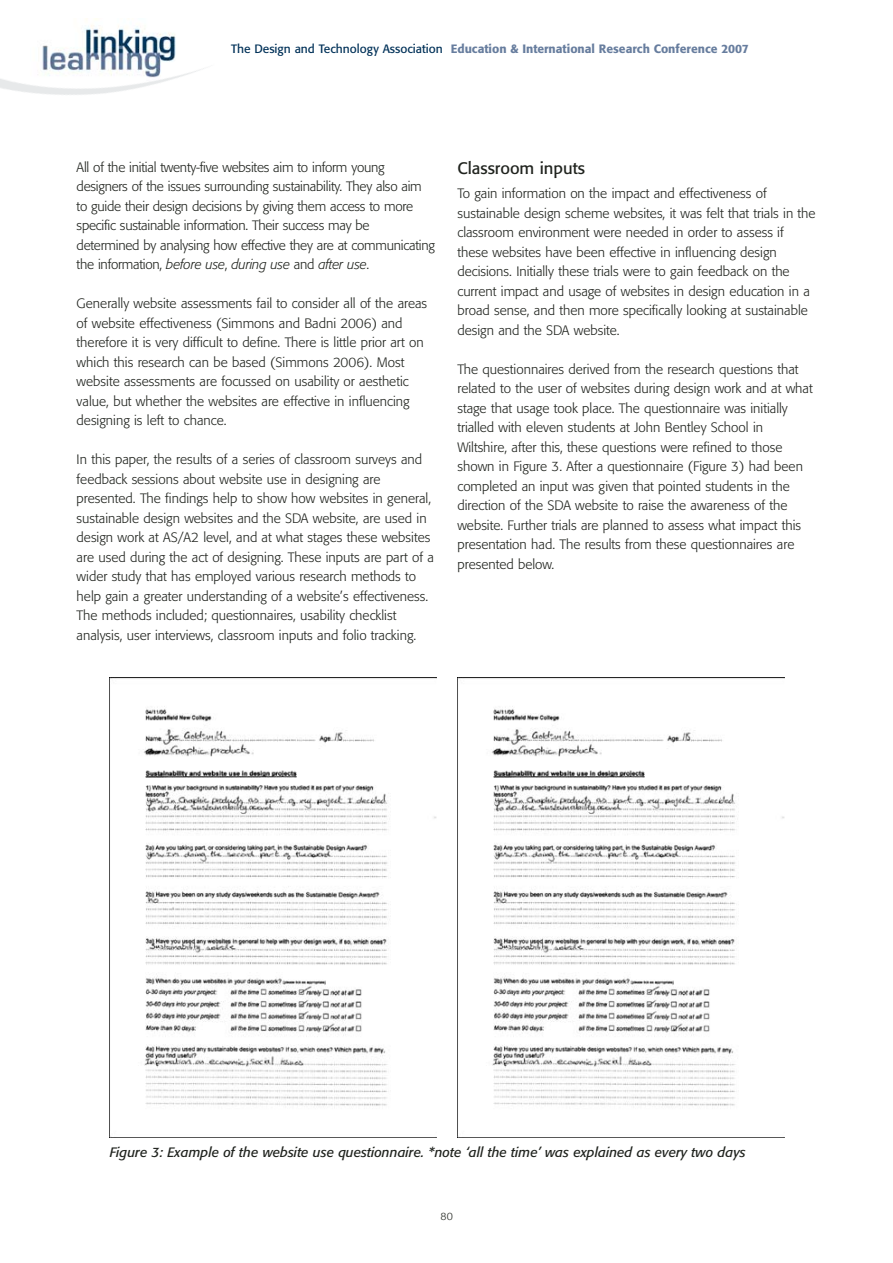
<style>
.page{position:relative;width:893px;height:1263px;background:#fff}
.page>*{position:absolute;margin:0;border:0;box-sizing:border-box;transform-origin:0 0}
.t1{font:16.5px "Formata";color:#20231e}
.t2{font:300 13.5px/19.5px "Formata";color:#20231e}
.t3{font:300 13.5px/19.5px "Formata";letter-spacing:-.02em;color:#20231e}
.t4{font:italic 13.5px "Formata";color:#20231e}
.t5{font:500 12px "Formata";color:#677d9e}
.t6{font:300 10.5px "Formata";color:#20231e}
.s1{font-weight:400;color:#003158}
.s2{font-style:italic}
</style>
<div class="page">
<img style="left:0;top:18px;width:204px;height:77px">
<img style="left:109px;top:677px;width:327px;height:461px">
<img style="left:457px;top:677px;width:327px;height:461px">
<p class="t5" style="left:231px;top:44px;width:519px"><span class="s1">The Design and Technology Association</span> Education &amp; International Research Conference 2007</p>
<p class="t3" style="left:77px;top:158px;width:360px">All of the initial twenty-five websites aim to inform young designers of the issues surrounding sustainability. They also aim to guide their design decisions by giving them access to more specific sustainable information. Their success may be determined by analysing how effective they are at communicating the information, <span class="s2">before use</span>, <span class="s2">during use</span> and <span class="s2">after use</span>.</p>
<p class="t2" style="left:77px;top:295px;width:352px">Generally website assessments fail to consider all of the areas of website effectiveness (Simmons and Badni 2006) and therefore it is very difficult to define. There is little prior art on which this research can be based (Simmons 2006). Most website assessments are focussed on usability or aesthetic value, but whether the websites are effective in influencing designing is left to chance.</p>
<p class="t2" style="left:77px;top:451px;width:358px">In this paper, the results of a series of classroom surveys and feedback sessions about website use in designing are presented. The findings help to show how websites in general, sustainable design websites and the SDA website, are used in design work at AS/A2 level, and at what stages these websites are used during the act of designing. These inputs are part of a wider study that has employed various research methods to help gain a greater understanding of a website’s effectiveness.<br>The methods included; questionnaires, usability checklist analysis, user interviews, classroom inputs and folio tracking.</p>
<p class="t1" style="left:457px;top:161px;width:129px">Classroom inputs</p>
<p class="t2" style="left:457px;top:185px;width:360px">To gain information on the impact and effectiveness of sustainable design scheme websites, it was felt that trials in the classroom environment were needed in order to assess if these websites have been effective in influencing design decisions. Initially these trials were to gain feedback on the current impact and usage of websites in design education in a broad sense, and then more specifically looking at sustainable design and the SDA website.</p>
<p class="t2" style="left:457px;top:360px;width:357px">The questionnaires derived from the research questions that related to the user of websites during design work and at what stage that usage took place. The questionnaire was initially trialled with eleven students at John Bentley School in Wiltshire, after this, these questions were refined to those shown in Figure 3. After a questionnaire (Figure 3) had been completed an input was given that pointed students in the direction of the SDA website to raise the awareness of the website. Further trials are planned to assess what impact this presentation had. The results from these questionnaires are presented below.</p>
<p class="t4" style="left:110px;top:1146px;width:637px">Figure 3: Example of the website use questionnaire. *note ‘all the time’ was explained as every two days</p>
<p class="t6" style="left:440px;top:1212px;width:14px">80</p>
</div>
